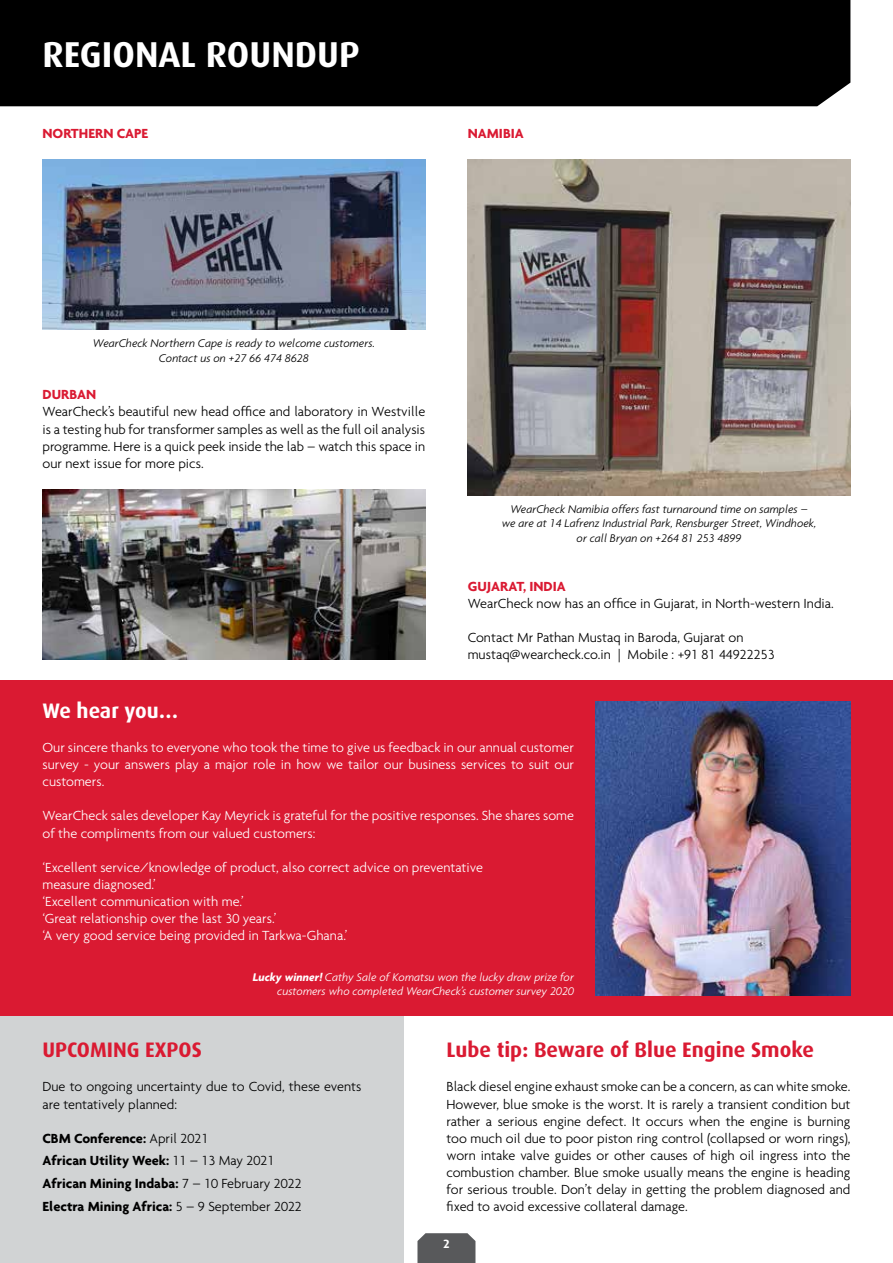
<style>
.page{position:relative;width:893px;height:1263px;background:#fff}
.page>*{position:absolute;margin:0;border:0;box-sizing:border-box;transform-origin:0 0}
.t1{font:700 36px "Dax";color:#fff}
.t2{font:700 21px "Dax";color:#da1a32}
.t3{font:700 21px "Dax";letter-spacing:-.005em;color:#fff}
.t4{font:300 14.25px/17.1px "Agenda";color:#000}
.t5{font:300 14.25px/17.1px "Agenda";color:#fff}
.t6{font:700 14.25px/22.6px "Agenda";color:#000}
.t7{font:700 14.25px "Agenda";color:#da1a32}
.t8{font:italic 300 12px/14.4px "Agenda";color:#000;text-align:center}
.t9{font:italic 300 12px/14.4px "Agenda";color:#fff;text-align:right}
.t10{font:700 12px "Dax";color:#fff}
.s1{font-weight:700}
.s2{font-weight:300}
</style>
<div class="page">
<div style="left:0;top:680px;width:893px;height:336px;background:#da1a32"></div>
<div style="left:0;top:1016px;width:404px;height:247px;background:#d1d3d4"></div>
<img style="left:43px;top:160px;width:382px;height:170px">
<img style="left:43px;top:489px;width:382px;height:170px">
<img style="left:468px;top:160px;width:382px;height:335px">
<img style="left:595px;top:702px;width:255px;height:293px">
<div style="left:0;top:0;width:850px;height:106px;background:#000"></div>
<svg style="left:417px;top:1233px;width:58px;height:30px"></svg>
<h1 class="t1" style="left:43px;top:34px;width:319px">REGIONAL ROUNDUP</h1>
<p class="t7" style="left:43px;top:125px;width:107px">NORTHERN CAPE</p>
<p class="t7" style="left:468px;top:125px;width:58px">NAMIBIA</p>
<p class="t8" style="left:93px;top:336px;width:284px">WearCheck Northern Cape is ready to welcome customers.<br>Contact us on +27 66 474 8628</p>
<p class="t7" style="left:43px;top:386px;width:55px">DURBAN</p>
<p class="t4" style="left:43px;top:403px;width:384px;text-align:justify">WearCheck’s beautiful new head office and laboratory in Westville is a testing hub for transformer samples as well as the full oil analysis programme. Here is a quick peek inside the lab – watch this space in our next issue for more pics.</p>
<p class="t8" style="left:502px;top:502px;width:316px">WearCheck Namibia offers fast turnaround time on samples –<br>we are at 14 Lafrenz Industrial Park, Rensburger Street, Windhoek, or call Bryan on +264 81 253 4899</p>
<p class="t7" style="left:468px;top:577px;width:100px">GUJARAT, INDIA</p>
<p class="t4" style="left:468px;top:594px;width:368px">WearCheck now has an office in Gujarat, in North-western India.</p>
<p class="t4" style="left:468px;top:629px;width:309px">Contact Mr Pathan Mustaq in Baroda, Gujarat on mustaq@wearcheck.co.in | Mobile : +91 81 44922253</p>
<h2 class="t3" style="left:43px;top:699px;width:137px">We hear you…</h2>
<p class="t5" style="left:43px;top:739px;width:533px;text-align:justify">Our sincere thanks to everyone who took the time to give us feedback in our annual customer survey - your answers play a major role in how we tailor our business services to suit our customers.</p>
<p class="t5" style="left:43px;top:807px;width:533px">WearCheck sales developer Kay Meyrick is grateful for the positive responses. She shares some of the compliments from our valued customers:</p>
<p class="t5" style="left:43px;top:858px;width:442px">‘Excellent service/knowledge of product, also correct advice on preventative measure diagnosed.’<br>‘Excellent communication with me.’<br>‘Great relationship over the last 30 years.’<br>‘A very good service being provided in Tarkwa-Ghana.’</p>
<p class="t9" style="left:252px;top:969px;width:323px"><span class="s1">Lucky winner!</span> Cathy Sale of Komatsu won the lucky draw prize for customers who completed WearCheck’s customer survey 2020</p>
<h2 class="t2" style="left:43px;top:1038px;width:161px">UPCOMING EXPOS</h2>
<p class="t4" style="left:43px;top:1078px;width:320px">Due to ongoing uncertainty due to Covid, these events are tentatively planned:</p>
<p class="t6" style="left:43px;top:1126px;width:261px">CBM Conference: <span class="s2">April 2021<br></span>African Utility Week: <span class="s2">11 – 13 May 2021<br></span>African Mining Indaba: <span class="s2">7 – 10 February 2022<br></span>Electra Mining Africa: <span class="s2">5 – 9 September 2022</span></p>
<h2 class="t2" style="left:446px;top:1038px;width:369px">Lube tip: Beware of Blue Engine Smoke</h2>
<p class="t4" style="left:446px;top:1078px;width:405px;text-align:justify">Black diesel engine exhaust smoke can be a concern, as can white smoke.<br>However, blue smoke is the worst. It is rarely a transient condition but rather a serious engine defect. It occurs when the engine is burning too much oil due to poor piston ring control (collapsed or worn rings), worn intake valve guides or other causes of high oil ingress into the combustion chamber. Blue smoke usually means the engine is heading for serious trouble. Don’t delay in getting the problem diagnosed and fixed to avoid excessive collateral damage.</p>
<p class="t10" style="left:443px;top:1237px;width:8px">2</p>
</div>
